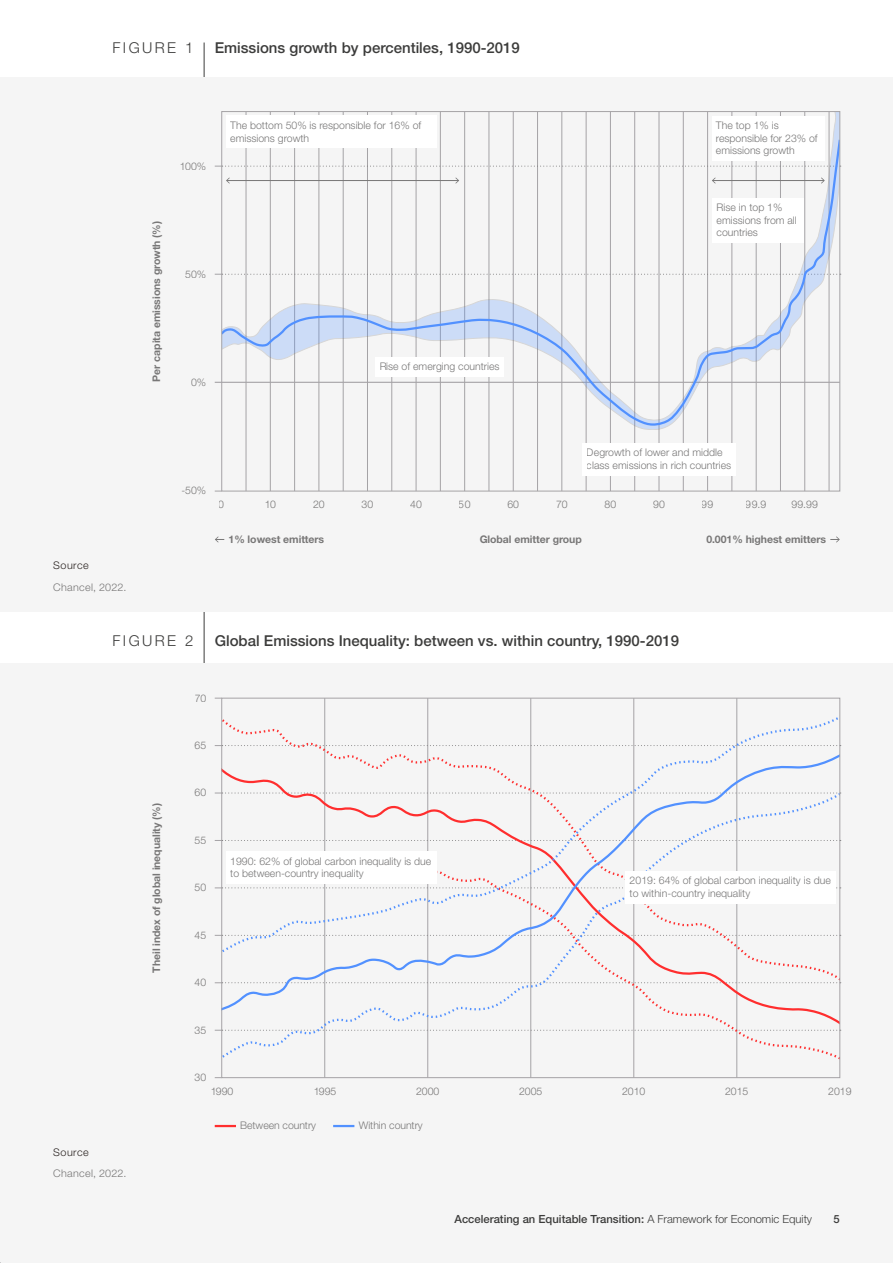
<style>
.page{position:relative;width:893px;height:1263px;background:#fff}
.page>*{position:absolute;margin:0;border:0;box-sizing:border-box;transform-origin:0 0}
.t1{font:500 15px "Helvetica Neue LT Pro";color:#3c3c3b}
.t2{font:300 15px "Helvetica Neue LT Pro";letter-spacing:.16em;color:#3c3c3b}
.t3{font:500 11.25px "Helvetica Neue LT Pro";color:#3c3c3b}
.t4{font:300 10.5px/12.6px "Helvetica Neue LT Pro";color:#787777}
.t5{font:700 10.5px "Helvetica Neue LT Pro";letter-spacing:-.005em;color:#787777}
.t6{font:300 10.5px "Helvetica Neue LT Pro";letter-spacing:.03em;color:#787777}
.t7{font:300 10.5px "Helvetica Neue LT Pro";letter-spacing:.05em;color:#2b2422}
.s1{font-weight:300}
</style>
<div class="page">
<hr style="left:204px;top:43px;width:1px;height:1138px;background:#3c3c3b">
<div style="left:0;top:77px;width:893px;height:535px;background:#f5f5f5"></div>
<div style="left:0;top:664px;width:893px;height:599px;background:#f5f5f5"></div>
<hr style="left:215px;top:382px;width:625px;height:1px;background:#a5a3a6">
<svg style="left:221px;top:111px;width:619px;height:380px"></svg>
<hr style="left:324px;top:698px;width:1px;height:380px;background:#a5a3a6">
<hr style="left:427px;top:698px;width:1px;height:380px;background:#a5a3a6">
<hr style="left:530px;top:698px;width:1px;height:380px;background:#a5a3a6">
<hr style="left:633px;top:698px;width:1px;height:380px;background:#a5a3a6">
<hr style="left:736px;top:698px;width:1px;height:380px;background:#a5a3a6">
<svg style="left:224px;top:709px;width:614px;height:35px"></svg>
<svg style="left:224px;top:1013px;width:614px;height:49px"></svg>
<svg style="left:224px;top:744px;width:614px;height:269px"></svg>
<svg style="left:215px;top:536px;width:9px;height:6px"></svg>
<svg style="left:830px;top:536px;width:10px;height:6px"></svg>
<hr style="left:227px;top:180px;width:231px;height:1px;background:#787777">
<svg style="left:226px;top:177px;width:4px;height:7px"></svg>
<svg style="left:455px;top:177px;width:4px;height:7px"></svg>
<hr style="left:713px;top:180px;width:111px;height:1px;background:#787777">
<svg style="left:712px;top:177px;width:4px;height:7px"></svg>
<svg style="left:821px;top:177px;width:4px;height:7px"></svg>
<div style="left:226px;top:116px;width:210px;height:32px;background:#fff"></div>
<div style="left:712px;top:116px;width:113px;height:45px;background:#fff"></div>
<div style="left:712px;top:198px;width:92px;height:45px;background:#fff"></div>
<div style="left:375px;top:357px;width:129px;height:19px;background:#fff"></div>
<div style="left:582px;top:443px;width:154px;height:32px;background:#fff"></div>
<hr style="left:215px;top:1125px;width:21px;height:2px;background:#ff2e2e">
<hr style="left:333px;top:1125px;width:21px;height:2px;background:#5291ff">
<div style="left:226px;top:851px;width:210px;height:33px;background:#fff"></div>
<div style="left:625px;top:872px;width:211px;height:32px;background:#fff"></div>
<h1 class="t2" style="left:112px;top:39px;width:82px">FIGURE 1</h1>
<h1 class="t1" style="left:215px;top:39px;width:307px">Emissions growth by percentiles, 1990-2019</h1>
<p class="t4" style="left:179px;top:159px;width:28px">100%</p>
<p class="t5" style="left:150px;top:382px;width:162px;rotate:-90deg">Per capita emissions growth (%)</p>
<p class="t4" style="left:185px;top:267px;width:23px">50%</p>
<p class="t4" style="left:191px;top:375px;width:17px">0%</p>
<p class="t4" style="left:230px;top:119px;width:192px">The bottom 50% is responsible for 16% of emissions growth</p>
<p class="t4" style="left:716px;top:119px;width:103px">The top 1% is responsible for 23% of emissions growth</p>
<p class="t4" style="left:379px;top:360px;width:122px">Rise of emerging countries</p>
<p class="t4" style="left:716px;top:201px;width:82px">Rise in top 1% emissions from all countries</p>
<p class="t7" style="left:53px;top:559px;width:37px">Source</p>
<p class="t6" style="left:53px;top:580px;width:75px">Chancel, 2022.</p>
<p class="t4" style="left:181px;top:484px;width:26px">-50%</p>
<p class="t4" style="left:587px;top:446px;width:146px">Degrowth of lower and middle class emissions in rich countries</p>
<p class="t4" style="left:219px;top:498px;width:7px">0</p>
<p class="t4" style="left:264px;top:498px;width:13px">10</p>
<p class="t4" style="left:313px;top:498px;width:13px">20</p>
<p class="t4" style="left:362px;top:498px;width:13px">30</p>
<p class="t4" style="left:410px;top:498px;width:13px">40</p>
<p class="t4" style="left:459px;top:498px;width:13px">50</p>
<p class="t4" style="left:507px;top:498px;width:13px">60</p>
<p class="t4" style="left:556px;top:498px;width:13px">70</p>
<p class="t4" style="left:605px;top:498px;width:13px">80</p>
<p class="t4" style="left:653px;top:498px;width:13px">90</p>
<p class="t4" style="left:702px;top:498px;width:13px">99</p>
<p class="t4" style="left:746px;top:498px;width:22px">99.9</p>
<p class="t4" style="left:792px;top:498px;width:28px">99.99</p>
<p class="t5" style="left:229px;top:532px;width:97px">1% lowest emitters</p>
<p class="t5" style="left:480px;top:532px;width:104px">Global emitter group</p>
<p class="t5" style="left:706px;top:532px;width:121px">0.001% highest emitters</p>
<h1 class="t2" style="left:112px;top:632px;width:82px">FIGURE 2</h1>
<h1 class="t1" style="left:215px;top:632px;width:466px">Global Emissions Inequality: between vs. within country, 1990-2019</h1>
<p class="t5" style="left:150px;top:972px;width:171px;rotate:-90deg">Theil index of global inequality (%)</p>
<p class="t4" style="left:195px;top:691px;width:13px">70</p>
<p class="t4" style="left:195px;top:739px;width:13px">65</p>
<p class="t4" style="left:195px;top:786px;width:13px">60</p>
<p class="t4" style="left:195px;top:833px;width:13px">55</p>
<p class="t4" style="left:195px;top:881px;width:13px">50</p>
<p class="t4" style="left:195px;top:928px;width:13px">45</p>
<p class="t4" style="left:195px;top:976px;width:13px">40</p>
<p class="t4" style="left:195px;top:1023px;width:13px">35</p>
<p class="t4" style="left:195px;top:1071px;width:13px">30</p>
<p class="t4" style="left:230px;top:854px;width:203px">1990: 62% of global carbon inequality is due to between-country inequality</p>
<p class="t4" style="left:630px;top:874px;width:203px">2019: 64% of global carbon inequality is due to within-country inequality</p>
<p class="t4" style="left:210px;top:1085px;width:25px">1990</p>
<p class="t4" style="left:313px;top:1085px;width:25px">1995</p>
<p class="t4" style="left:416px;top:1085px;width:25px">2000</p>
<p class="t4" style="left:519px;top:1085px;width:25px">2005</p>
<p class="t4" style="left:622px;top:1085px;width:25px">2010</p>
<p class="t4" style="left:725px;top:1085px;width:25px">2015</p>
<p class="t4" style="left:828px;top:1085px;width:25px">2019</p>
<p class="t7" style="left:53px;top:1145px;width:37px">Source</p>
<p class="t6" style="left:53px;top:1167px;width:75px">Chancel, 2022.</p>
<p class="t4" style="left:240px;top:1119px;width:77px">Between country</p>
<p class="t4" style="left:359px;top:1119px;width:66px">Within country</p>
<p class="t3" style="left:454px;top:1212px;width:359px">Accelerating an Equitable Transition: <span class="s1">A Framework for Economic Equity</span></p>
<p class="t3" style="left:834px;top:1212px;width:8px">5</p>
</div>
